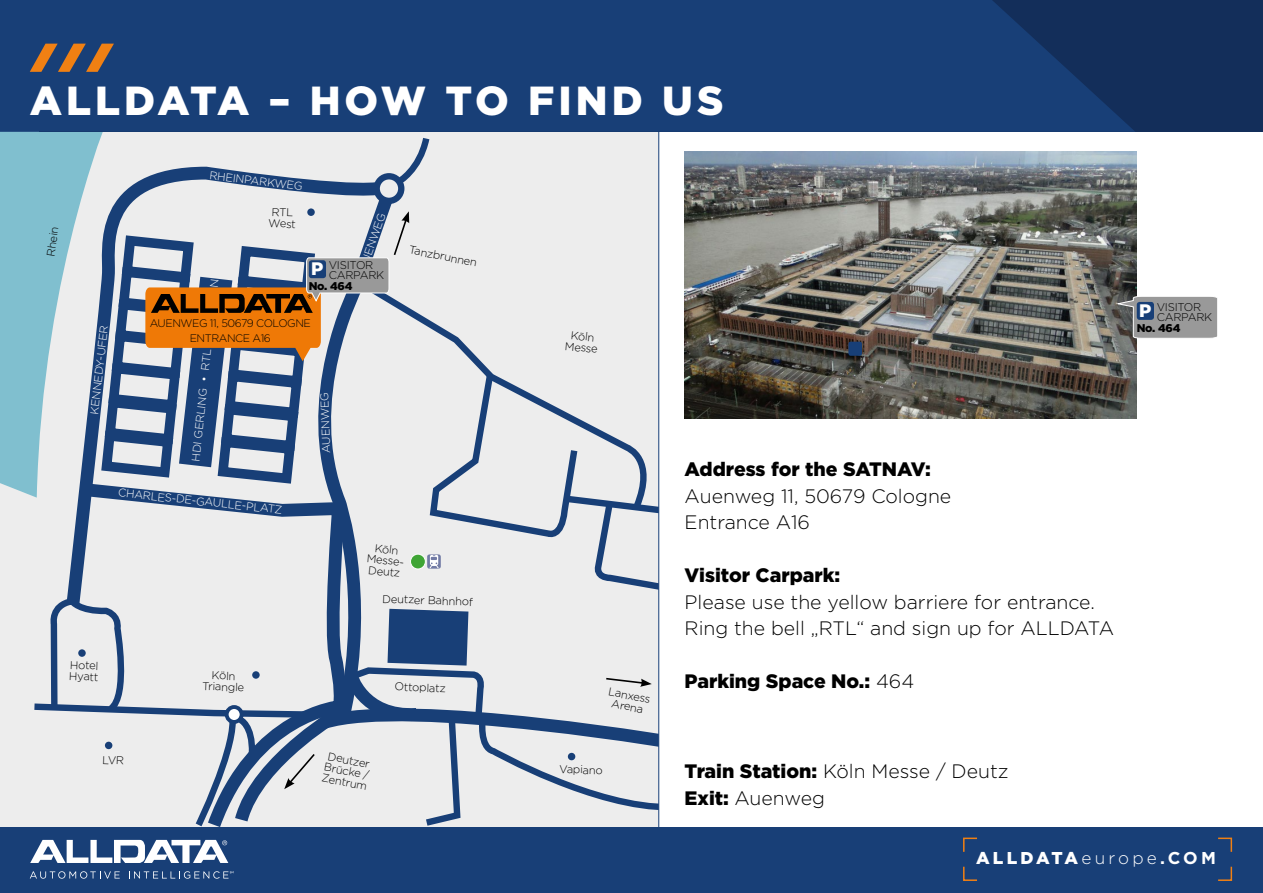
<style>
.page{position:relative;width:1263px;height:893px;background:#fff}
.page>*{position:absolute;margin:0;border:0;box-sizing:border-box;transform-origin:0 0}
.t1{font:900 40.65px "Gotham";letter-spacing:.1em;color:#fff}
.t2{font:300 19.5px/26.5px "Gotham";color:#000}
.t3{font:900 19.5px "Gotham";color:#000}
.t4{font:900 17.1px "Gotham";letter-spacing:.165em;color:#fff}
.t5{font:300 11.25px/11.2px "Gotham";letter-spacing:-.02em;color:#000}
.t6{font:300 11.25px "Gotham";color:#fff}
.t7{font:900 11.25px "Gotham";letter-spacing:-.02em;color:#000}
.t8{font:300 10.95px/14.5px "Gotham";letter-spacing:-.04em;color:#000;text-align:center}
.s1{font-weight:900;font-size:18.15px;color:#fff}
.s2{font-weight:300}
.s3{font-weight:900}
.s4{font-weight:700}
</style>
<div class="page">
<svg style="left:0;top:132px;width:659px;height:696px;background:#c7d7de"></svg>
<div style="left:0;top:828px;width:1263px;height:65px;background:#183f77"></div>
<svg style="left:30px;top:840px;width:198px;height:23px"></svg>
<svg style="left:30px;top:871px;width:90px;height:8px"></svg>
<svg style="left:129px;top:871px;width:105px;height:8px"></svg>
<svg style="left:963px;top:837px;width:14px;height:15px"></svg>
<svg style="left:963px;top:866px;width:14px;height:15px"></svg>
<svg style="left:1218px;top:837px;width:15px;height:15px"></svg>
<svg style="left:1218px;top:866px;width:15px;height:15px"></svg>
<svg style="left:307px;top:208px;width:8px;height:8px"></svg>
<img style="left:685px;top:152px;width:451px;height:267px">
<div style="left:848px;top:342px;width:14px;height:14px;background:#183f77;border-radius:2px"></div>
<div style="left:40px;top:0;width:1223px;height:132px;background:#132e5a"></div>
<div style="left:0;top:0;width:1135px;height:132px;background:#183f77"></div>
<svg style="left:30px;top:44px;width:84px;height:28px;background:#735a4c"></svg>
<svg style="left:1117px;top:296px;width:101px;height:42px;background:#939393"></svg>
<div style="left:1137px;top:302px;width:17px;height:18px;background:#183f77;border-radius:3px"></div>
<svg style="left:28px;top:211px;width:631px;height:617px;background:#c7ccd2"></svg>
<h1 class="t1" style="left:30px;top:73px;width:695px">ALLDATA – HOW TO FIND US</h1>
<p class="t5" style="left:45px;top:256px;width:32px;rotate:-82deg">Rhein</p>
<p class="t6" style="left:87px;top:414px;width:91px;rotate:-84deg">KENNEDY-UFER</p>
<p class="t6" style="left:210px;top:168px;width:95px;rotate:7deg">RHEINPARKWEG</p>
<p class="t5" style="left:269px;top:206px;width:29px;rotate:2deg">RTL<br>West</p>
<p class="t6" style="left:356px;top:268px;width:62px;rotate:-71deg">AUENWEG</p>
<p class="t5" style="left:329px;top:260px;width:57px;line-height:9.6px;text-indent:-18px"><span class="s1">P</span> VISITOR<br>CARPARK</p>
<p class="t7" style="left:309px;top:279px;width:45px">No. 464</p>
<p class="t6" style="left:188px;top:460px;width:185px;rotate:-84deg">HDI GERLING • RTL TELEVISION</p>
<p class="t8" style="left:150px;top:316px;width:163px">AUENWEG 11, 50679 COLOGNE<br>ENTRANCE A16</p>
<p class="t6" style="left:319px;top:453px;width:62px;rotate:-92deg">AUENWEG</p>
<p class="t6" style="left:119px;top:485px;width:166px;rotate:6deg">CHARLES-DE-GAULLE-PLATZ</p>
<p class="t5" style="left:410px;top:244px;width:71px;rotate:11deg">Tanzbrunnen</p>
<p class="t5" style="left:369px;top:541px;width:40px;text-align:center;rotate:6deg">Köln<br>Messe-<br>Deutz</p>
<p class="t5" style="left:383px;top:593px;width:92px;rotate:2deg">Deutzer Bahnhof</p>
<p class="t5" style="left:70px;top:659px;width:31px;rotate:2deg">Hotel<br>Hyatt</p>
<p class="t5" style="left:203px;top:669px;width:43px;text-align:center;rotate:2deg">Köln<br>Triangle</p>
<p class="t5" style="left:395px;top:681px;width:53px;rotate:2deg">Ottoplatz</p>
<p class="t5" style="left:327px;top:750px;width:48px;rotate:11deg">Deutzer<br>Brücke /<br>Zentrum</p>
<p class="t5" style="left:567px;top:329px;width:34px;text-align:center;rotate:6deg">Köln<br>Messe</p>
<p class="t5" style="left:1157px;top:302px;width:57px;line-height:9.6px;text-indent:-18px"><span class="s1">P</span> VISITOR<br>CARPARK</p>
<p class="t7" style="left:1137px;top:320px;width:45px">No. 464</p>
<p class="t5" style="left:610px;top:685px;width:44px;text-align:center;rotate:11deg">Lanxess<br>Arena</p>
<p class="t5" style="left:560px;top:763px;width:45px;rotate:2deg">Vapiano</p>
<h2 class="t3" style="left:685px;top:456px;width:248px">Address for the SATNAV:</h2>
<h2 class="t2" style="left:685px;top:482px;width:268px">Auenweg 11, 50679 Cologne<br>Entrance A16</h2>
<h2 class="t3" style="left:685px;top:562px;width:157px">Visitor Carpark:</h2>
<h2 class="t2" style="left:685px;top:588px;width:431px">Please use the yellow barriere for entrance.<br>Ring the bell „RTL“ and sign up for ALLDATA</h2>
<h2 class="t3" style="left:685px;top:668px;width:231px">Parking Space No.: <span class="s2">464</span></h2>
<h2 class="t2" style="left:685px;top:757px;width:325px"><span class="s3">Train Station:</span> Köln Messe / Deutz<br><span class="s3">Exit:</span> Auenweg</h2>
<h3 class="t4" style="left:976px;top:846px;width:241px">ALLDATA<span class="s2">europe</span><span class="s4">.COM</span></h3>
</div>
